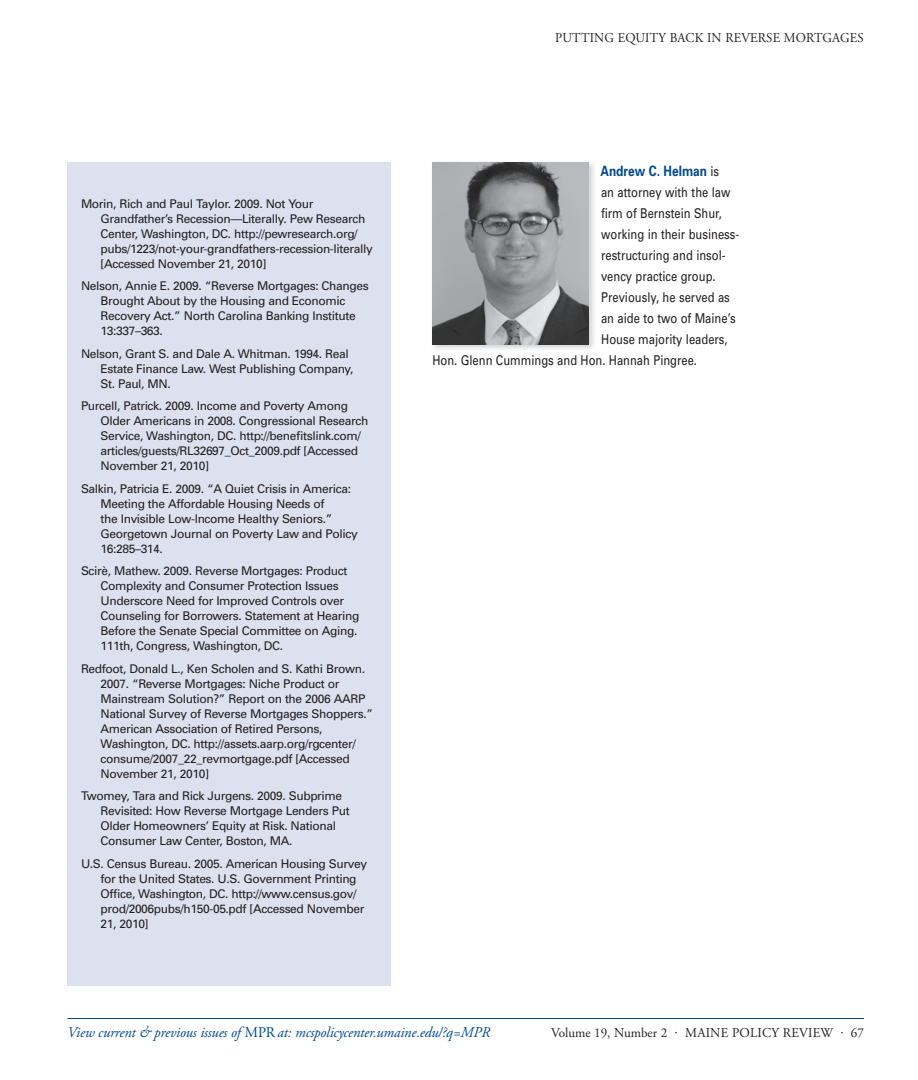
<style>
.page{position:relative;width:918px;height:1080px;background:#fff}
.page>*{position:absolute;margin:0;border:0;box-sizing:border-box;transform-origin:0 0}
.t1{font:italic 15px "Adobe Garamond Pro";letter-spacing:-.01em;color:#014990}
.Bio{font:700 14.25px "Univers";color:#014990;scale:.83 1}
.Bio-2{font:13.5px "Univers";color:#231f20;scale:.83 1}
.PGheader_LFT{font:13.5px "Adobe Garamond Pro";letter-spacing:.015em;color:#231f20}
.PGheader_LFT-2{font:13.5px "Adobe Garamond Pro";letter-spacing:.015em;color:#231f20;scale:.95 1}
.RefBody{font:12px/15px "Univers";letter-spacing:-.03em;color:#231f20}
.s1{font-weight:400;font-size:13.5px;color:#231f20}
.s2{font-style:normal}
</style>
<div class="page">
<hr style="left:68px;top:1018px;width:796px;height:1px;background:#014990">
<div style="left:68px;top:162px;width:324px;height:824px;background:#dde1ef"></div>
<div style="left:430px;top:160px;width:167px;height:192px;background:#231f20;opacity:.2"></div>
<img style="left:432px;top:162px;width:157px;height:182px">
<p class="RefBody" style="left:100px;top:196px;width:274px;text-indent:-20px">Morin, Rich and Paul Taylor. 2009. Not Your Grandfather’s Recession—Literally. Pew Research Center, Washington, DC. http://pewresearch.org/ pubs/1223/not-your-grandfathers-recession-literally [Accessed November 21, 2010]</p>
<p class="RefBody" style="left:100px;top:278px;width:270px;text-indent:-20px">Nelson, Annie E. 2009. “Reverse Mortgages: Changes Brought About by the Housing and Economic Recovery Act.” North Carolina Banking Institute 13:337–363.</p>
<p class="RefBody" style="left:100px;top:346px;width:255px;text-indent:-20px">Nelson, Grant S. and Dale A. Whitman. 1994. Real<br>Estate Finance Law. West Publishing Company,<br>St. Paul, MN.</p>
<p class="RefBody" style="left:100px;top:398px;width:269px;text-indent:-20px">Purcell, Patrick. 2009. Income and Poverty Among Older Americans in 2008. Congressional Research Service, Washington, DC. http://benefitslink.com/ articles/guests/RL32697_Oct_2009.pdf [Accessed November 21, 2010]</p>
<p class="RefBody" style="left:100px;top:481px;width:259px;text-indent:-20px">Salkin, Patricia E. 2009. “A Quiet Crisis in America:<br>Meeting the Affordable Housing Needs of<br>the Invisible Low-Income Healthy Seniors.” Georgetown Journal on Poverty Law and Policy 16:285–314.</p>
<p class="RefBody" style="left:100px;top:563px;width:260px;text-indent:-20px">Scirè, Mathew. 2009. Reverse Mortgages: Product Complexity and Consumer Protection Issues Underscore Need for Improved Controls over Counseling for Borrowers. Statement at Hearing Before the Senate Special Committee on Aging.<br>111th, Congress, Washington, DC.</p>
<p class="RefBody" style="left:100px;top:661px;width:274px;text-indent:-20px">Redfoot, Donald L., Ken Scholen and S. Kathi Brown.<br>2007. “Reverse Mortgages: Niche Product or Mainstream Solution?” Report on the 2006 AARP National Survey of Reverse Mortgages Shoppers.” American Association of Retired Persons, Washington, DC. http://assets.aarp.org/rgcenter/ consume/2007_22_revmortgage.pdf [Accessed November 21, 2010]</p>
<p class="RefBody" style="left:100px;top:788px;width:251px;text-indent:-20px">Twomey, Tara and Rick Jurgens. 2009. Subprime Revisited: How Reverse Mortgage Lenders Put Older Homeowners’ Equity at Risk. National Consumer Law Center, Boston, MA.</p>
<p class="RefBody" style="left:100px;top:856px;width:268px;text-indent:-20px">U.S. Census Bureau. 2005. American Housing Survey for the United States. U.S. Government Printing Office, Washington, DC. http://www.census.gov/ prod/2006pubs/h150-05.pdf [Accessed November 21, 2010]</p>
<p class="PGheader_LFT-2" style="left:555px;top:30px;width:326px">PUTTING EQUITY BACK IN REVERSE MORTGAGES</p>
<p class="Bio" style="left:601px;top:162px;width:144px">Andrew C. Helman <span class="s1">is</span></p>
<p class="Bio-2" style="left:601px;top:184px;width:158px">an attorney with the law</p>
<p class="Bio-2" style="left:601px;top:205px;width:147px">firm of Bernstein Shur,</p>
<p class="Bio-2" style="left:601px;top:226px;width:168px">working in their business-</p>
<p class="Bio-2" style="left:601px;top:247px;width:152px">restructuring and insol-</p>
<p class="Bio-2" style="left:601px;top:268px;width:140px">vency practice group.</p>
<p class="Bio-2" style="left:601px;top:289px;width:156px">Previously, he served as</p>
<p class="Bio-2" style="left:601px;top:310px;width:164px">an aide to two of Maine’s</p>
<p class="Bio-2" style="left:601px;top:331px;width:154px">House majority leaders,</p>
<p class="Bio-2" style="left:432px;top:352px;width:320px">Hon. Glenn Cummings and Hon. Hannah Pingree.</p>
<p class="t1" style="left:68px;top:1023px;width:424px">View current &amp; previous issues of <span class="s2">MPR</span> at: mcspolicycenter.umaine.edu/?q=MPR</p>
<p class="PGheader_LFT" style="left:551px;top:1024px;width:314px">Volume 19, Number 2 · MAINE POLICY REVIEW · 67</p>
</div>
